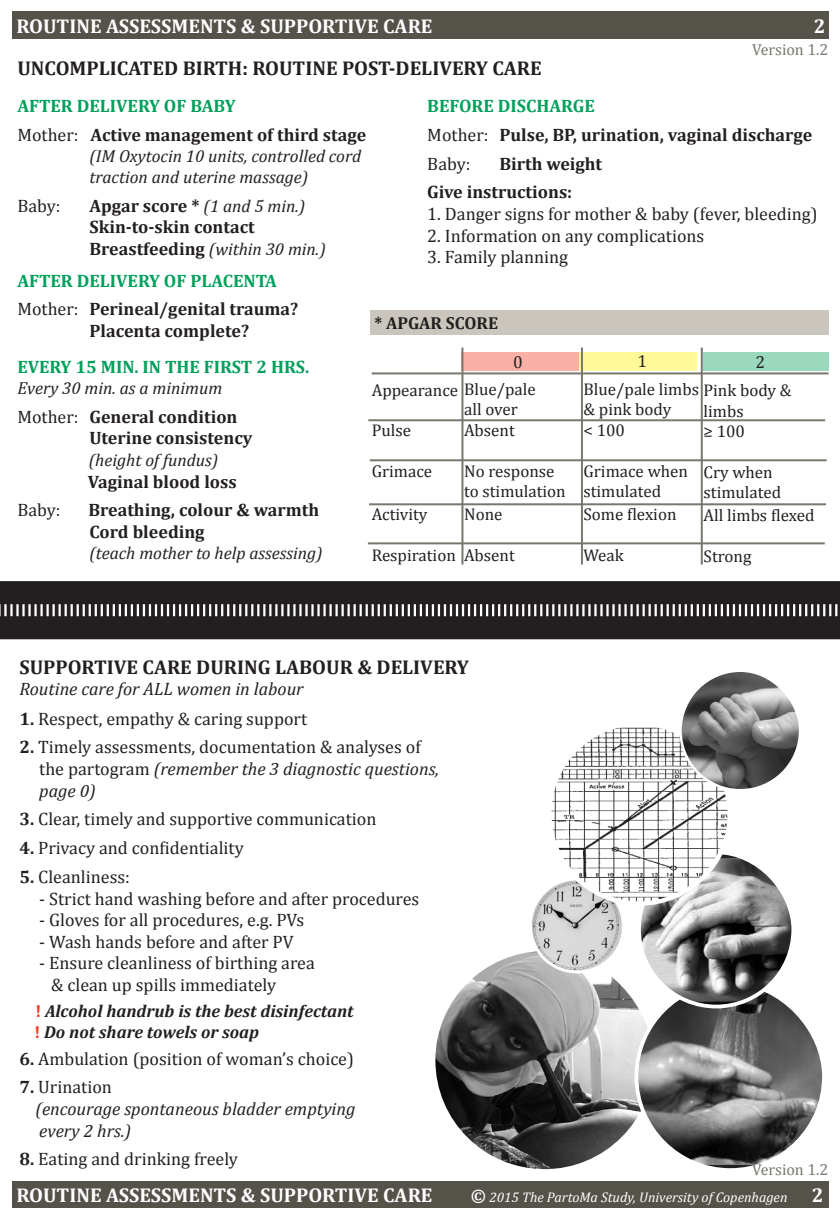
<style>
.page{position:relative;width:840px;height:1219px;background:#fff}
.page>*{position:absolute;margin:0;border:0;box-sizing:border-box;transform-origin:0 0}
.t1{font:700 20px "Cambria";color:#231f20}
.t2{font:700 20px "Cambria";color:#fff}
.t3{font:18px "Cambria";color:#231f20}
.t4{font:700 18px "Cambria";color:#231f20}
.t5{font:italic 18px "Cambria";color:#231f20}
.t6{font:700 18px "Cambria";color:#00a05a}
.t7{font:italic 17.4px "Cambria";color:#231f20}
.t8{font:italic 700 17.4px "Cambria";color:#231f20}
.t9{font:700 17.4px "Cambria";color:#231f20}
.t10{font:17.4px "Cambria";color:#231f20}
.t11{font:17px/20.4px "Cambria";color:#231f20}
.t12{font:16px "Cambria";color:#79776e}
.t13{font:italic 14px "Cambria";color:#fff}
.s1{font-weight:400}
.s2{font-weight:400;font-style:italic;font-size:17.4px}
.s3{font-weight:700;font-style:normal;font-size:18px}
.s4{font-weight:700}
.s5{font-style:normal}
.s6{font-style:normal;color:#ef3822}
.s7{font-weight:700;font-style:normal;font-size:20px}
</style>
<div class="page">
<div style="left:461px;top:352px;width:117px;height:18px;background:#f8b0a7"></div>
<div style="left:578px;top:352px;width:118px;height:18px;background:#fff99a"></div>
<div style="left:702px;top:352px;width:125px;height:18px;background:#9ad9bd"></div>
<div style="left:12px;top:11px;width:816px;height:28px;background:#55524a"></div>
<div style="left:12px;top:1181px;width:816px;height:27px;background:#55524a"></div>
<img style="left:436px;top:952px;width:200px;height:216px">
<img style="left:636px;top:1004px;width:184px;height:160px">
<img style="left:638px;top:858px;width:154px;height:148px">
<div style="left:636px;top:850px;width:158px;height:158px;border:4px solid #fff;border-radius:50%"></div>
<img style="left:530px;top:879px;width:93px;height:93px;border-radius:46px">
<div style="left:528px;top:877px;width:96px;height:96px;border:3px solid #fff;border-radius:50%"></div>
<img style="left:549px;top:723px;width:180px;height:180px;border-radius:90px">
<div style="left:546px;top:721px;width:185px;height:185px;border:4px solid #fff;border-radius:50%"></div>
<img style="left:681px;top:673px;width:115px;height:117px">
<div style="left:679px;top:669px;width:121px;height:122px;border:3px solid #fff;border-radius:50%"></div>
<hr style="left:461px;top:348px;width:2px;height:217px;background:#79776e">
<hr style="left:580px;top:348px;width:2px;height:217px;background:#79776e">
<hr style="left:700px;top:348px;width:2px;height:217px;background:#79776e">
<hr style="left:371px;top:372px;width:457px;height:2px;background:#79776e">
<div style="left:370px;top:310px;width:458px;height:25px;background:#cac6bd"></div>
<hr style="left:368px;top:419px;width:456px;height:2px;background:#79776e">
<hr style="left:369px;top:459px;width:457px;height:2px;background:#79776e">
<hr style="left:369px;top:503px;width:456px;height:2px;background:#79776e">
<hr style="left:367px;top:542px;width:457px;height:2px;background:#79776e">
<div style="left:0;top:581px;width:839px;height:58px;background:#231f20"></div>
<svg style="left:0;top:602px;width:839px;height:16px"></svg>
<p class="t2" style="left:16px;top:12px;width:417px">ROUTINE ASSESSMENTS &amp; SUPPORTIVE CARE</p>
<p class="t2" style="left:813px;top:12px;width:13px">2</p>
<p class="t1" style="left:17px;top:55px;width:525px">UNCOMPLICATED BIRTH: ROUTINE POST-DELIVERY CARE</p>
<p class="t12" style="left:751px;top:40px;width:78px">Version 1.2</p>
<p class="t6" style="left:17px;top:93px;width:220px">AFTER DELIVERY OF BABY</p>
<p class="t4" style="left:17px;top:122px;width:350px"><span class="s1">Mother:</span> Active management of third stage</p>
<p class="t7" style="left:89px;top:144px;width:273px">(IM Oxytocin 10 units, controlled cord</p>
<p class="t7" style="left:89px;top:165px;width:220px">traction and uterine massage)</p>
<p class="t3" style="left:17px;top:195px;width:45px">Baby:</p>
<p class="t4" style="left:89px;top:193px;width:217px">Apgar score * <span class="s2">(1 and 5 min.)</span></p>
<p class="t4" style="left:89px;top:214px;width:167px">Skin-to-skin contact</p>
<p class="t7" style="left:89px;top:237px;width:238px"><span class="s3">Breastfeeding</span> (within 30 min.)</p>
<p class="t6" style="left:427px;top:93px;width:169px">BEFORE DISCHARGE</p>
<p class="t4" style="left:427px;top:122px;width:386px"><span class="s1">Mother:</span> Pulse, BP, urination, vaginal discharge</p>
<p class="t3" style="left:427px;top:153px;width:45px">Baby:</p>
<p class="t4" style="left:499px;top:151px;width:104px">Birth weight</p>
<p class="t4" style="left:427px;top:180px;width:146px">Give instructions:</p>
<p class="t3" style="left:427px;top:203px;width:392px">1. Danger signs for mother &amp; baby (fever, bleeding)</p>
<p class="t3" style="left:427px;top:225px;width:278px">2. Information on any complications</p>
<p class="t3" style="left:427px;top:246px;width:142px">3. Family planning</p>
<p class="t6" style="left:17px;top:268px;width:261px">AFTER DELIVERY OF PLACENTA</p>
<p class="t4" style="left:17px;top:297px;width:282px"><span class="s1">Mother:</span> Perineal/genital trauma?</p>
<p class="t4" style="left:89px;top:318px;width:161px">Placenta complete?</p>
<p class="t6" style="left:17px;top:354px;width:293px">EVERY 15 MIN. IN THE FIRST 2 HRS.</p>
<p class="t7" style="left:17px;top:376px;width:206px">Every 30 min. as a minimum</p>
<p class="t4" style="left:17px;top:404px;width:221px"><span class="s1">Mother:</span> General condition</p>
<p class="t4" style="left:89px;top:425px;width:164px">Uterine consistency</p>
<p class="t7" style="left:89px;top:448px;width:131px">(height of fundus)</p>
<p class="t4" style="left:88px;top:469px;width:150px">Vaginal blood loss</p>
<p class="t3" style="left:17px;top:500px;width:45px">Baby:</p>
<p class="t4" style="left:88px;top:497px;width:232px">Breathing, colour &amp; warmth</p>
<p class="t4" style="left:89px;top:519px;width:117px">Cord bleeding</p>
<p class="t7" style="left:89px;top:541px;width:234px">(teach mother to help assessing)</p>
<p class="t9" style="left:374px;top:311px;width:125px">* APGAR SCORE</p>
<p class="t10" style="left:513px;top:351px;width:11px">0</p>
<p class="t11" style="left:464px;top:399px;width:55px">all over</p>
<p class="t11" style="left:464px;top:420px;width:52px">Absent</p>
<p class="t11" style="left:464px;top:460px;width:92px">No response</p>
<p class="t11" style="left:464px;top:481px;width:103px">to stimulation</p>
<p class="t11" style="left:464px;top:504px;width:40px">None</p>
<p class="t11" style="left:464px;top:544px;width:52px">Absent</p>
<p class="t11" style="left:371px;top:379px;width:165px">Appearance Blue/pale</p>
<p class="t11" style="left:371px;top:420px;width:41px">Pulse</p>
<p class="t11" style="left:371px;top:461px;width:62px">Grimace</p>
<p class="t11" style="left:371px;top:504px;width:57px">Activity</p>
<p class="t11" style="left:371px;top:545px;width:86px">Respiration</p>
<p class="t10" style="left:637px;top:351px;width:11px">1</p>
<p class="t10" style="left:755px;top:352px;width:11px">2</p>
<p class="t11" style="left:583px;top:379px;width:209px">Blue/pale limbs Pink body &amp; &amp; pink body</p>
<p class="t11" style="left:583px;top:420px;width:43px">&lt; 100</p>
<p class="t11" style="left:583px;top:460px;width:106px">Grimace when stimulated</p>
<p class="t11" style="left:583px;top:504px;width:94px">Some flexion</p>
<p class="t11" style="left:583px;top:544px;width:42px">Weak</p>
<p class="t11" style="left:703px;top:400px;width:42px">limbs</p>
<p class="t11" style="left:703px;top:421px;width:43px">≥ 100</p>
<p class="t11" style="left:703px;top:462px;width:79px">Cry when stimulated</p>
<p class="t11" style="left:703px;top:505px;width:112px">All limbs flexed</p>
<p class="t11" style="left:703px;top:546px;width:49px">Strong</p>
<p class="t1" style="left:19px;top:653px;width:450px">SUPPORTIVE CARE DURING LABOUR &amp; DELIVERY</p>
<p class="t5" style="left:19px;top:676px;width:285px">Routine care for ALL women in labour</p>
<p class="t3" style="left:19px;top:708px;width:289px"><span class="s4">1.</span> Respect, empathy &amp; caring support</p>
<p class="t3" style="left:19px;top:737px;width:402px"><span class="s4">2.</span> Timely assessments, documentation &amp; analyses of</p>
<p class="t5" style="left:39px;top:756px;width:401px"><span class="s5">the partogram</span> (remember the 3 diagnostic questions,</p>
<p class="t5" style="left:39px;top:778px;width:58px">page 0)</p>
<p class="t3" style="left:19px;top:809px;width:358px"><span class="s4">3.</span> Clear, timely and supportive communication</p>
<p class="t3" style="left:19px;top:837px;width:226px"><span class="s4">4.</span> Privacy and confidentiality</p>
<p class="t3" style="left:19px;top:866px;width:112px"><span class="s4">5.</span> Cleanliness:</p>
<p class="t3" style="left:39px;top:888px;width:381px">- Strict hand washing before and after procedures</p>
<p class="t3" style="left:39px;top:909px;width:266px">- Gloves for all procedures, e.g. PVs</p>
<p class="t3" style="left:39px;top:931px;width:256px">- Wash hands before and after PV</p>
<p class="t3" style="left:39px;top:953px;width:277px">- Ensure cleanliness of birthing area</p>
<p class="t3" style="left:51px;top:974px;width:226px">&amp; clean up spills immediately</p>
<p class="t8" style="left:35px;top:999px;width:319px"><span class="s6">!</span> Alcohol handrub is the best disinfectant</p>
<p class="t8" style="left:34px;top:1020px;width:226px"><span class="s6">!</span> Do not share towels or soap</p>
<p class="t3" style="left:19px;top:1048px;width:336px"><span class="s4">6.</span> Ambulation (position of woman’s choice)</p>
<p class="t3" style="left:19px;top:1077px;width:94px"><span class="s4">7.</span> Urination</p>
<p class="t5" style="left:35px;top:1096px;width:321px">(encourage spontaneous bladder emptying</p>
<p class="t5" style="left:39px;top:1118px;width:93px">every 2 hrs.)</p>
<p class="t3" style="left:19px;top:1149px;width:220px"><span class="s4">8.</span> Eating and drinking freely</p>
<p class="t12" style="left:751px;top:1160px;width:78px">Version 1.2</p>
<p class="t2" style="left:16px;top:1181px;width:417px">ROUTINE ASSESSMENTS &amp; SUPPORTIVE CARE</p>
<p class="t13" style="left:470px;top:1188px;width:354px"><span class="s3">©</span> 2015 The PartoMa Study, University of Copenhagen <span class="s7">2</span></p>
</div>
